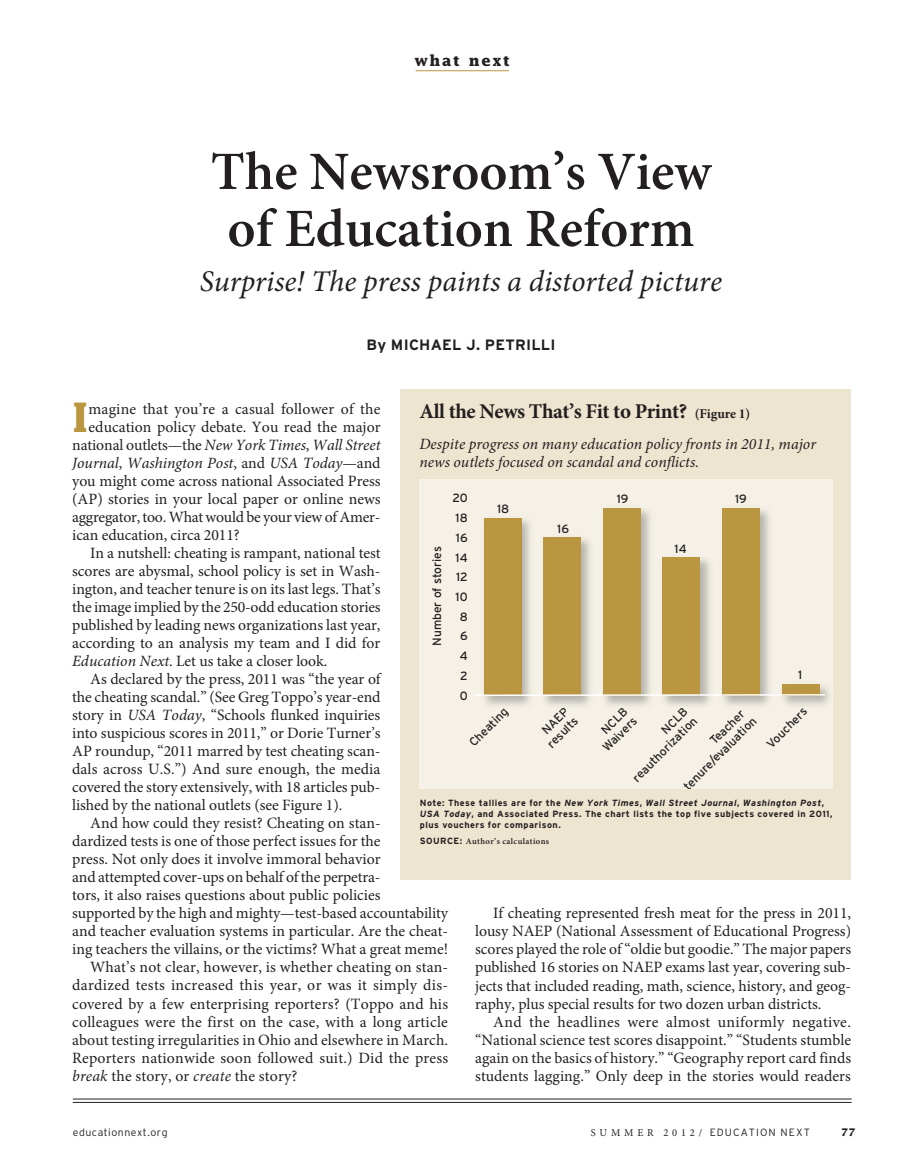
<style>
.page{position:relative;width:905px;height:1175px;background:#fff}
.page>*{position:absolute;margin:0;border:0;box-sizing:border-box;transform-origin:0 0}
.t1{font:600 54px/57px "Minion Pro";color:#231f20;text-align:center}
.t2{font:700 40.65px "Lucida";color:#ba9640}
.t3{font:italic 30px "Minion Pro";color:#231f20}
.t4{font:700 21px "Minion Pro";letter-spacing:-.02em;color:#231f20}
.t5{font:15.75px/18px "Minion Pro";color:#231f20;text-align:justify}
.t6{font:italic 15.75px/18px "Minion Pro";color:#231f20}
.t7{font:15.75px "Minion Pro";letter-spacing:.02em;color:#231f20}
.t8{font:700 15px "Interstate";letter-spacing:.015em;color:#231f20}
.t9{font:700 15px "Lucida";letter-spacing:.12em;color:#231f20}
.t10{font:12px/19.8px "Interstate";color:#231f20;text-align:right}
.t11{font:300 10.5px "Interstate";letter-spacing:.1em;color:#231f20}
.t12{font:300 10.5px "Interstate";letter-spacing:.05em;color:#231f20}
.t13{font:700 10.5px "Lucida";color:#231f20}
.t14{font:700 9px/10.8px "Interstate";letter-spacing:.05em;color:#231f20}
.t15{font:600 8.7px "Minion Pro";letter-spacing:.045em;color:#231f20}
.s1{font-size:13.5px}
.s2{font-style:normal}
.s3{font-style:italic}
.s4{font-family:"Interstate";font-weight:700;font-size:9px}
.s5{font-family:"Minion Pro";font-weight:400}
</style>
<div class="page">
<hr style="left:415px;top:70px;width:94px;height:1px;background:#ba9640">
<hr style="left:73px;top:1102px;width:778px;height:1px;background:#231f20">
<hr style="left:73px;top:1098px;width:778px;height:1px;background:#231f20">
<div style="left:400px;top:389px;width:450px;height:490px;background:#eee5d0"></div>
<div style="left:420px;top:479px;width:413px;height:310px;background:#f6f1e6"></div>
<img style="left:783px;top:684px;width:46px;height:22px">
<div style="left:781px;top:684px;width:38px;height:11px;background:#ba9640"></div>
<div style="left:722px;top:508px;width:38px;height:187px;background:#ba9640"></div>
<div style="left:662px;top:557px;width:38px;height:138px;background:#ba9640"></div>
<img style="left:604px;top:508px;width:46px;height:198px">
<div style="left:603px;top:508px;width:37px;height:187px;background:#ba9640"></div>
<div style="left:543px;top:537px;width:38px;height:158px;background:#ba9640"></div>
<img style="left:484px;top:518px;width:46px;height:188px">
<div style="left:483px;top:518px;width:38px;height:177px;background:#ba9640"></div>
<hr style="left:474px;top:694px;width:351px;height:2px;background:#fff">
<p class="t9" style="left:415px;top:51px;width:97px">what next</p>
<h1 class="t1" style="left:211px;top:143px;width:502px">The Newsroom’s View of Education Reform</h1>
<h3 class="t3" style="left:200px;top:261px;width:524px">Surprise! The press paints a distorted picture</h3>
<p class="t8" style="left:366px;top:337px;width:190px">By MICHAEL J. PETRILLI</p>
<h2 class="t2" style="left:72px;top:393px;width:18px">I</h2>
<p class="t5" style="left:89px;top:400px;width:293px">magine that you’re a casual follower of the</p>
<h3 class="t4" style="left:419px;top:396px;width:332px">All the News That’s Fit to Print? <span class="s1">(Figure 1)</span></h3>
<p class="t6" style="left:419px;top:435px;width:398px">Despite progress on many education policy fronts in 2011, major news outlets focused on scandal and conflicts.</p>
<p class="t5" style="left:89px;top:418px;width:293px">education policy debate. You read the major</p>
<p class="t6" style="left:72px;top:436px;width:310px"><span class="s2">national outlets—the</span> New York Times<span class="s2">,</span> Wall Street</p>
<p class="t6" style="left:72px;top:454px;width:310px">Journal<span class="s2">,</span> Washington Post<span class="s2">, and</span> USA Today<span class="s2">—and</span></p>
<p class="t5" style="left:72px;top:472px;width:310px">you might come across national Associated Press</p>
<p class="t5" style="left:72px;top:490px;width:310px">(AP) stories in your local paper or online news</p>
<p class="t5" style="left:72px;top:508px;width:310px">aggregator, too. What would be your view of Amer-</p>
<p class="t5" style="left:72px;top:526px;width:169px">ican education, circa 2011?</p>
<p class="t5" style="left:90px;top:544px;width:292px">In a nutshell: cheating is rampant, national test</p>
<p class="t5" style="left:72px;top:562px;width:310px">scores are abysmal, school policy is set in Wash-</p>
<p class="t5" style="left:72px;top:580px;width:310px">ington, and teacher tenure is on its last legs. That’s</p>
<p class="t5" style="left:72px;top:598px;width:310px">the image implied by the 250-odd education stories</p>
<p class="t5" style="left:72px;top:616px;width:310px">published by leading news organizations last year,</p>
<p class="t5" style="left:72px;top:634px;width:310px">according to an analysis my team and I did for</p>
<p class="t5" style="left:72px;top:652px;width:257px"><span class="s3">Education Next</span>. Let us take a closer look.</p>
<p class="t5" style="left:90px;top:670px;width:292px">As declared by the press, 2011 was “the year of</p>
<p class="t5" style="left:72px;top:688px;width:310px">the cheating scandal.” (See Greg Toppo’s year-end</p>
<p class="t5" style="left:72px;top:706px;width:310px">story in <span class="s3">USA Today</span>, “Schools flunked inquiries</p>
<p class="t5" style="left:72px;top:724px;width:310px">into suspicious scores in 2011,” or Dorie Turner’s</p>
<p class="t5" style="left:72px;top:742px;width:310px">AP roundup, “2011 marred by test cheating scan-</p>
<p class="t5" style="left:72px;top:760px;width:310px">dals across U.S.”) And sure enough, the media</p>
<p class="t5" style="left:72px;top:778px;width:310px">covered the story extensively, with 18 articles pub-</p>
<p class="t5" style="left:72px;top:796px;width:272px">lished by the national outlets (see Figure 1).</p>
<p class="t5" style="left:90px;top:814px;width:292px">And how could they resist? Cheating on stan-</p>
<p class="t5" style="left:72px;top:832px;width:310px">dardized tests is one of those perfect issues for the</p>
<p class="t5" style="left:72px;top:850px;width:310px">press. Not only does it involve immoral behavior</p>
<p class="t5" style="left:72px;top:868px;width:310px">and attempted cover-ups on behalf of the perpetra-</p>
<p class="t5" style="left:72px;top:886px;width:310px">tors, it also raises questions about public policies</p>
<p class="t5" style="left:72px;top:904px;width:377px">supported by the high and mighty—test-based accountability</p>
<p class="t5" style="left:72px;top:922px;width:377px">and teacher evaluation systems in particular. Are the cheat-</p>
<p class="t5" style="left:72px;top:940px;width:377px">ing teachers the villains, or the victims? What a great meme!</p>
<p class="t5" style="left:90px;top:958px;width:359px">What’s not clear, however, is whether cheating on stan-</p>
<p class="t7" style="left:72px;top:974px;width:377px">dardized tests increased this year, or was it simply dis-</p>
<p class="t5" style="left:72px;top:994px;width:377px">covered by a few enterprising reporters? (Toppo and his</p>
<p class="t5" style="left:72px;top:1012px;width:377px">colleagues were the first on the case, with a long article</p>
<p class="t5" style="left:72px;top:1030px;width:377px">about testing irregularities in Ohio and elsewhere in March.</p>
<p class="t5" style="left:72px;top:1048px;width:377px">Reporters nationwide soon followed suit.) Did the press</p>
<p class="t5" style="left:72px;top:1066px;width:227px"><span class="s3">break</span> the story, or <span class="s3">create</span> the story?</p>
<p class="t10" style="left:452px;top:488px;width:17px">20<br>18<br>16<br>14<br>12<br>10<br>8<br>6<br>4<br>2<br>0</p>
<p class="t10" style="left:616px;top:489px;width:13px">19</p>
<p class="t10" style="left:735px;top:489px;width:13px">19</p>
<p class="t10" style="left:497px;top:499px;width:14px">18</p>
<p class="t10" style="left:557px;top:518px;width:13px">16</p>
<p class="t10" style="left:674px;top:538px;width:14px">14</p>
<p class="t10" style="left:427px;top:646px;width:101px;rotate:-90deg">Number of stories</p>
<p class="t10" style="left:798px;top:664px;width:6px">1</p>
<p class="t10" style="left:535px;top:731px;width:39px;line-height:13.5px;text-align:center;rotate:-45deg">NAEP results</p>
<p class="t10" style="left:620px;top:765px;width:87px;line-height:13.5px;rotate:-45deg">NCLB reauthorization</p>
<p class="t10" style="left:590px;top:735px;width:45px;line-height:13.5px;rotate:-45deg">NCLB<br>Waivers</p>
<p class="t10" style="left:671px;top:773px;width:99px;line-height:13.5px;rotate:-45deg">Teacher tenure/evaluation</p>
<p class="t10" style="left:761px;top:738px;width:53px;rotate:-45deg">Vouchers</p>
<p class="t10" style="left:464px;top:737px;width:51px;rotate:-45deg">Cheating</p>
<p class="t14" style="left:420px;top:797px;width:414px">Note: These tallies are for the <span class="s3">New York Times</span>, <span class="s3">Wall Street Journal</span>, <span class="s3">Washington Post</span>,<br><span class="s3">USA Today</span>, and Associated Press. The chart lists the top five subjects covered in 2011, plus vouchers for comparison.</p>
<p class="t15" style="left:420px;top:835px;width:131px"><span class="s4">SOURCE:</span> Author’s calculations</p>
<p class="t5" style="left:475px;top:904px;width:377px;text-indent:18px">If cheating represented fresh meat for the press in 2011, lousy NAEP (National Assessment of Educational Progress) scores played the role of “oldie but goodie.” The major papers published 16 stories on NAEP exams last year, covering sub&shy;jects that included reading, math, science, history, and geog&shy;raphy, plus special results for two dozen urban districts.</p>
<p class="t5" style="left:475px;top:1012px;width:377px;text-indent:18px">And the headlines were almost uniformly negative. “National science test scores disappoint.” “Students stumble again on the basics of history.” “Geography report card finds students lagging.” Only deep in the stories would readers</p>
<p class="t12" style="left:73px;top:1125px;width:96px">educationnext.org</p>
<p class="t11" style="left:590px;top:1125px;width:220px"><span class="s5">S U M M E R 2 0 1 2 /</span> EDUCATION NEXT</p>
<p class="t13" style="left:840px;top:1125px;width:16px">77</p>
</div>
